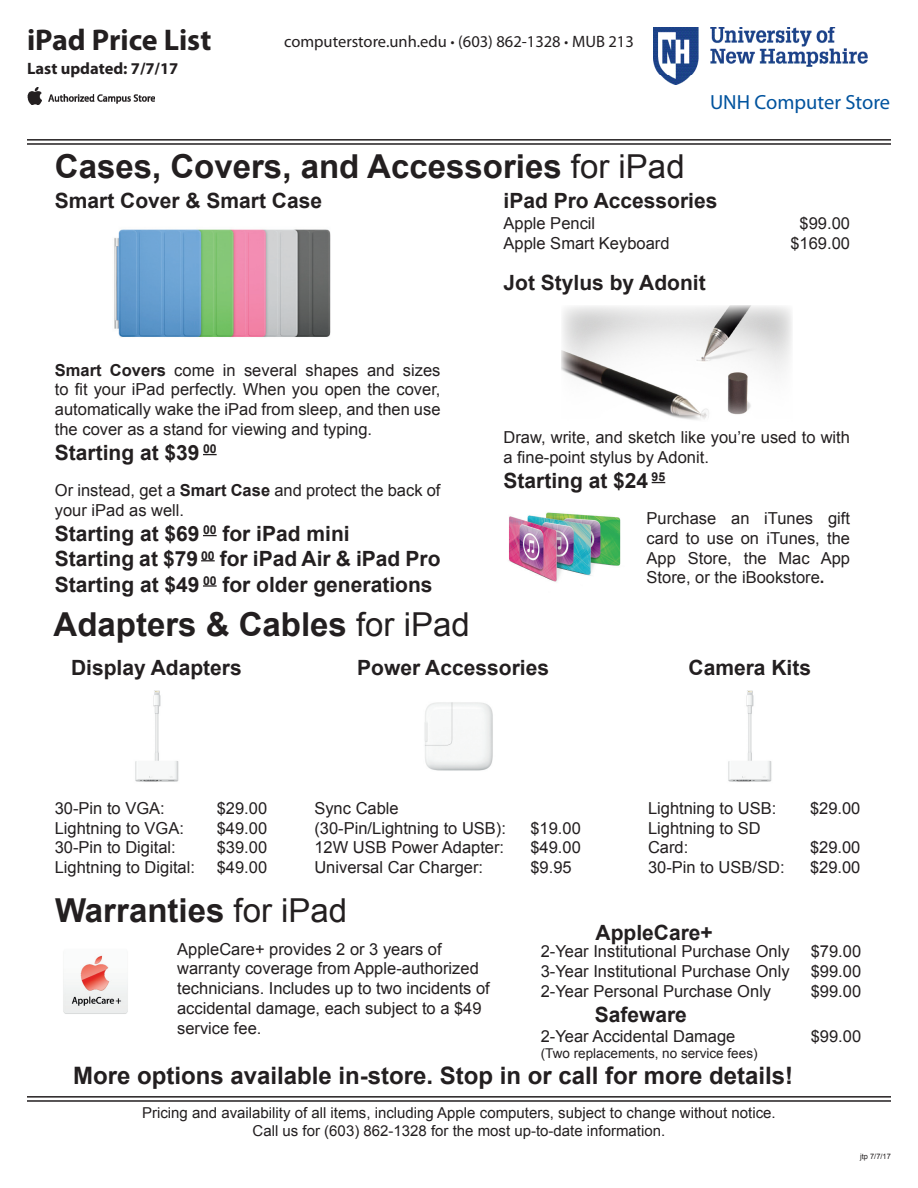
<style>
.page{position:relative;width:918px;height:1188px;background:#fff}
.page>*{position:absolute;margin:0;border:0;box-sizing:border-box;transform-origin:0 0}
.t1{font:700 33px "Arial";color:#231f20}
.t2{font:700 30px "Myriad Pro";color:#231f20}
.t3{font:700 24px "Arial";color:#231f20}
.t4{font:700 21px "Arial";color:#231f20}
.t5{font:20.55px "Myriad Pro";color:#01539e}
.t6{font:16.5px/19.8px "Arial";color:#231f20}
.t7{font:16.5px "Myriad Pro";color:#231f20}
.t8{font:700 16.5px "Myriad Pro";color:#231f20}
.t9{font:15px "Arial";color:#231f20}
.t10{font:13.5px "Arial";color:#231f20}
.t11{font:7.5px "Arial";color:#231f20}
.s1{font-weight:700}
.s2{font-weight:400}
</style>
<div class="page">
<hr style="left:27px;top:1096px;width:864px;height:2px;background:#231f20">
<hr style="left:27px;top:1100px;width:864px;height:2px;background:#231f20">
<hr style="left:27px;top:139px;width:864px;height:2px;background:#231f20">
<hr style="left:27px;top:143px;width:864px;height:2px;background:#231f20">
<img style="left:27px;top:87px;width:127px;height:18px">
<img style="left:653px;top:27px;width:215px;height:57px">
<img style="left:114px;top:229px;width:217px;height:108px">
<img style="left:561px;top:305px;width:231px;height:115px">
<svg style="left:203px;top:454px;width:14px;height:1px"></svg>
<svg style="left:203px;top:535px;width:14px;height:1px"></svg>
<svg style="left:201px;top:560px;width:14px;height:1px"></svg>
<svg style="left:203px;top:585px;width:14px;height:2px"></svg>
<svg style="left:652px;top:482px;width:13px;height:1px"></svg>
<img style="left:509px;top:512px;width:112px;height:70px">
<img style="left:135px;top:690px;width:44px;height:92px">
<img style="left:424px;top:702px;width:69px;height:69px">
<img style="left:728px;top:690px;width:44px;height:92px">
<img style="left:63px;top:955px;width:65px;height:59px">
<h2 class="t2" style="left:27px;top:20px;width:186px">iPad Price List</h2>
<p class="t8" style="left:27px;top:58px;width:153px">Last updated: 7/7/17</p>
<p class="t7" style="left:284px;top:31px;width:351px">computerstore.unh.edu <span class="s1">·</span> (603) 862-1328 <span class="s1">·</span> MUB 213</p>
<p class="t1" style="left:55px;top:144px;width:631px">Cases, Covers, and Accessories <span class="s2">for iPad</span></p>
<p class="t5" style="left:710px;top:90px;width:182px">UNH Computer Store</p>
<p class="t4" style="left:55px;top:187px;width:269px">Smart Cover &amp; Smart Case</p>
<p class="t6" style="left:55px;top:360px;width:387px;text-align:justify"><span class="s1">Smart Covers</span> come in several shapes and sizes to fit your iPad perfectly. When you open the cover, automatically wake the iPad from sleep, and then use the cover as a stand for viewing and typing.</p>
<p class="t4" style="left:55px;top:439px;width:163px">Starting at $39 <sup>00</sup></p>
<p class="t6" style="left:55px;top:481px;width:387px">Or instead, get a <span class="s1">Smart Case</span> and protect the back of your iPad as well.</p>
<p class="t4" style="left:55px;top:520px;width:296px">Starting at $69 <sup>00</sup> for iPad mini</p>
<p class="t4" style="left:55px;top:545px;width:387px">Starting at $79 <sup>00</sup> for iPad Air &amp; iPad Pro</p>
<p class="t4" style="left:55px;top:570px;width:379px">Starting at $49 <sup>00</sup> for older generations</p>
<p class="t1" style="left:54px;top:603px;width:418px">Adapters &amp; Cables <span class="s2">for iPad</span></p>
<p class="t4" style="left:504px;top:187px;width:215px">iPad Pro Accessories</p>
<p class="t6" style="left:504px;top:214px;width:93px">Apple Pencil</p>
<p class="t6" style="left:800px;top:214px;width:52px">$99.00</p>
<p class="t6" style="left:504px;top:234px;width:167px">Apple Smart Keyboard</p>
<p class="t6" style="left:790px;top:234px;width:61px">$169.00</p>
<p class="t4" style="left:504px;top:269px;width:204px">Jot Stylus by Adonit</p>
<p class="t6" style="left:504px;top:428px;width:348px">Draw, write, and sketch like you’re used to with a fine-point stylus by Adonit.</p>
<p class="t4" style="left:504px;top:467px;width:163px">Starting at $24 <sup>95</sup></p>
<p class="t6" style="left:647px;top:508px;width:205px;text-align:justify">Purchase an iTunes gift card to use on iTunes, the App Store, the Mac App Store, or the iBookstore<span class="s1">.</span></p>
<p class="t4" style="left:71px;top:653px;width:172px">Display Adapters</p>
<p class="t6" style="left:55px;top:798px;width:112px">30-Pin to VGA:</p>
<p class="t6" style="left:217px;top:798px;width:52px">$29.00</p>
<p class="t6" style="left:55px;top:818px;width:131px">Lightning to VGA:</p>
<p class="t6" style="left:217px;top:818px;width:52px">$49.00</p>
<p class="t6" style="left:55px;top:838px;width:123px">30-Pin to Digital:</p>
<p class="t6" style="left:217px;top:838px;width:52px">$39.00</p>
<p class="t6" style="left:55px;top:858px;width:142px">Lightning to Digital:</p>
<p class="t6" style="left:217px;top:858px;width:52px">$49.00</p>
<p class="t4" style="left:357px;top:653px;width:193px">Power Accessories</p>
<p class="t6" style="left:314px;top:798px;width:86px">Sync Cable</p>
<p class="t6" style="left:314px;top:818px;width:193px">(30-Pin/Lightning to USB):</p>
<p class="t6" style="left:530px;top:818px;width:52px">$19.00</p>
<p class="t6" style="left:314px;top:838px;width:191px">12W USB Power Adapter:</p>
<p class="t6" style="left:530px;top:838px;width:52px">$49.00</p>
<p class="t6" style="left:314px;top:858px;width:170px">Universal Car Charger:</p>
<p class="t6" style="left:530px;top:858px;width:43px">$9.95</p>
<p class="t4" style="left:689px;top:653px;width:124px">Camera Kits</p>
<p class="t6" style="left:648px;top:798px;width:130px">Lightning to USB:</p>
<p class="t6" style="left:810px;top:798px;width:52px">$29.00</p>
<p class="t6" style="left:648px;top:818px;width:114px">Lightning to SD</p>
<p class="t6" style="left:648px;top:838px;width:42px">Card:</p>
<p class="t6" style="left:810px;top:838px;width:52px">$29.00</p>
<p class="t6" style="left:648px;top:858px;width:138px">30-Pin to USB/SD:</p>
<p class="t6" style="left:810px;top:858px;width:52px">$29.00</p>
<p class="t1" style="left:55px;top:888px;width:294px">Warranties <span class="s2">for iPad</span></p>
<p class="t6" style="left:177px;top:939px;width:314px">AppleCare+ provides 2 or 3 years of warranty coverage from Apple-authorized technicians. Includes up to two incidents of accidental damage, each subject to a $49 service fee.</p>
<p class="t4" style="left:596px;top:918px;width:119px">AppleCare+</p>
<p class="t6" style="left:541px;top:942px;width:250px">2-Year Institutional Purchase Only</p>
<p class="t6" style="left:811px;top:942px;width:52px">$79.00</p>
<p class="t6" style="left:541px;top:962px;width:250px">3-Year Institutional Purchase Only</p>
<p class="t6" style="left:811px;top:962px;width:52px">$99.00</p>
<p class="t6" style="left:541px;top:981px;width:232px">2-Year Personal Purchase Only</p>
<p class="t6" style="left:811px;top:981px;width:52px">$99.00</p>
<p class="t4" style="left:595px;top:1001px;width:94px">Safeware</p>
<p class="t6" style="left:541px;top:1026px;width:196px">2-Year Accidental Damage</p>
<p class="t6" style="left:811px;top:1026px;width:52px">$99.00</p>
<p class="t10" style="left:541px;top:1045px;width:218px">(Two replacements, no service fees)</p>
<p class="t3" style="left:73px;top:1060px;width:722px">More options available in-store. Stop in or call for more details!</p>
<p class="t9" style="left:142px;top:1103px;width:635px">Pricing and availability of all items, including Apple computers, subject to change without notice.</p>
<p class="t9" style="left:253px;top:1121px;width:414px">Call us for (603) 862-1328 for the most up-to-date information.</p>
<p class="t11" style="left:860px;top:1151px;width:32px">jtp 7/7/17</p>
</div>
